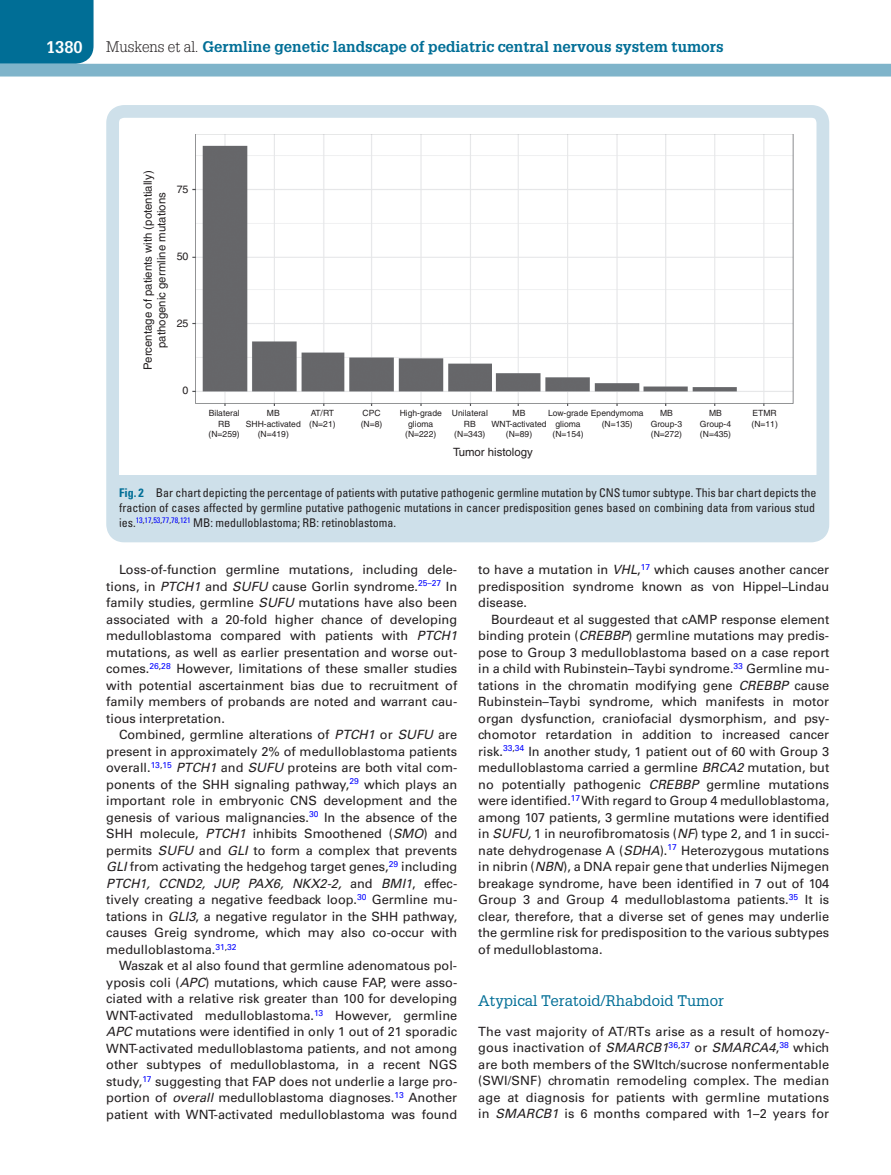
<style>
.page{position:relative;width:891px;height:1175px;background:#fff}
.page>*{position:absolute;margin:0;border:0;box-sizing:border-box;transform-origin:0 0}
.t1{font:700 16.5px "Glypha LT Std";color:#fff}
.t2{font:700 15px "Glypha LT Std";color:#006e96}
.t3{font:15px "Glypha LT Std";color:#006e96}
.t4{font:12.75px/16.5px "Univers LT Std";color:#231f20;text-align:justify}
.t5{font:condensed 12px/15px "Univers LT Std";color:#231f20}
.t6{font:11.4px/13.6px "Helvetica";color:#231f20;text-align:center}
.t7{font:10.65px "Helvetica";color:#231f20}
.t8{font:8.55px/10.2px "Helvetica";color:#231f20;text-align:center}
.s1{font-weight:300;color:#231f20}
.s2{font-weight:700;color:#006e96}
.s3{font-style:italic}
</style>
<div class="page">
<div style="left:0;top:0;width:94px;height:64px;background:#006e96"></div>
<div style="left:0;top:64px;width:891px;height:12px;background:#7fb4ca"></div>
<div style="left:110px;top:475px;width:716px;height:59px;background:#cee0ea"></div>
<img style="left:193px;top:134px;width:601px;height:272px">
<div style="left:106px;top:105px;width:723px;height:437px;border:13px solid #cee0ea;border-radius:12px"></div>
<p class="t1" style="left:46px;top:37px;width:38px">1380</p>
<p class="t2" style="left:106px;top:37px;width:619px"><span class="s1">Muskens et al.</span> Germline genetic landscape of pediatric central nervous system tumors</p>
<p class="t6" style="left:141px;top:370px;width:201px;rotate:-90deg">Percentage of patients with (potentially) pathogenic germline mutations</p>
<p class="t7" style="left:177px;top:183px;width:13px">75</p>
<p class="t7" style="left:177px;top:250px;width:13px">50</p>
<p class="t7" style="left:177px;top:317px;width:13px">25</p>
<p class="t7" style="left:183px;top:384px;width:7px">0</p>
<p class="t8" style="left:209px;top:408px;width:33px">Bilateral<br>RB (N=259)</p>
<p class="t8" style="left:246px;top:408px;width:56px">MB<br>SHH-activated (N=419)</p>
<p class="t8" style="left:309px;top:408px;width:28px;text-align:left">AT/RT (N=21)</p>
<p class="t8" style="left:361px;top:408px;width:23px;text-align:left">CPC (N=8)</p>
<p class="t8" style="left:400px;top:408px;width:44px">High-grade glioma (N=222)</p>
<p class="t8" style="left:452px;top:408px;width:38px">Unilateral<br>RB (N=343)</p>
<p class="t8" style="left:491px;top:408px;width:57px">MB<br>WNT-activated (N=89)</p>
<p class="t6" style="left:453px;top:445px;width:81px">Tumor histology</p>
<p class="t8" style="left:602px;top:408px;width:43px;text-align:left;text-indent:-54px">Low-grade Ependymoma (N=135)</p>
<p class="t8" style="left:651px;top:408px;width:33px">MB<br>Group-3 (N=272)</p>
<p class="t8" style="left:553px;top:418px;width:33px">glioma (N=154)</p>
<p class="t8" style="left:700px;top:408px;width:33px">MB<br>Group-4 (N=435)</p>
<p class="t8" style="left:752px;top:408px;width:28px;text-align:left">ETMR (N=11)</p>
<p class="t5" style="left:119px;top:484px;width:699px"><span class="s2">Fig. 2</span> Bar chart depicting the percentage of patients with putative pathogenic germline mutation by CNS tumor subtype. This bar chart depicts the fraction of cases affected by germline putative pathogenic mutations in cancer predisposition genes based on combining data from various stud ies.<sup>13</sup><sup>,</sup><sup>17</sup><sup>,</sup><sup>53</sup><sup>,</sup><sup>77</sup><sup>,</sup><sup>78</sup><sup>,</sup><sup>121</sup> MB: medulloblastoma; RB: retinoblastoma.</p>
<p class="t4" style="left:106px;top:561px;width:353px;text-indent:13px">Loss-of-function germline mutations, including dele&shy;tions, in <span class="s3">PTCH1</span> and <span class="s3">SUFU</span> cause Gorlin syndrome.<sup>25–27</sup> In family studies, germline <span class="s3">SUFU</span> mutations have also been associated with a 20-fold higher chance of developing medulloblastoma compared with patients with <span class="s3">PTCH1 </span>mutations, as well as earlier presentation and worse out&shy;comes.<sup>26</sup><sup>,</sup><sup>28</sup> However, limitations of these smaller studies with potential ascertainment bias due to recruitment of family members of probands are noted and warrant cau&shy;tious interpretation.</p>
<p class="t4" style="left:106px;top:726px;width:353px;text-indent:13px">Combined, germline alterations of <span class="s3">PTCH1</span> or <span class="s3">SUFU</span> are present in approximately 2% of medulloblastoma patients overall.<sup>13</sup><sup>,</sup><sup>15</sup> <span class="s3">PTCH1</span> and <span class="s3">SUFU</span> proteins are both vital com&shy;ponents of the SHH signaling pathway,<sup>29</sup> which plays an important role in embryonic CNS development and the genesis of various malignancies.<sup>30</sup> In the absence of the SHH molecule, <span class="s3">PTCH1</span> inhibits Smoothened (<span class="s3">SMO</span>) and permits <span class="s3">SUFU</span> and <span class="s3">GLI</span> to form a complex that prevents <span class="s3">GLI</span> from activating the hedgehog target genes,<sup>29</sup> including <span class="s3">PTCH1, CCND2, JUP, PAX6, NKX2-2,</span> and <span class="s3">BMI1</span>, effec&shy;tively creating a negative feedback loop.<sup>30</sup> Germline mu&shy;tations in <span class="s3">GLI3</span>, a negative regulator in the SHH pathway, causes Greig syndrome, which may also co-occur with medulloblastoma.<sup>31</sup><sup>,</sup><sup>32</sup></p>
<p class="t4" style="left:106px;top:957px;width:353px;text-indent:13px">Waszak et al also found that germline adenomatous pol&shy;yposis coli (<span class="s3">APC</span>) mutations, which cause FAP, were asso&shy;ciated with a relative risk greater than 100 for developing WNT-activated medulloblastoma.<sup>13</sup> However, germline <span class="s3">APC</span> mutations were identified in only 1 out of 21 sporadic WNT-activated medulloblastoma patients, and not among other subtypes of medulloblastoma, in a recent NGS study,<sup>17</sup> suggesting that FAP does not underlie a large pro&shy;portion of <span class="s3">overall</span> medulloblastoma diagnoses.<sup>13</sup> Another patient with WNT-activated medulloblastoma was found</p>
<p class="t4" style="left:478px;top:561px;width:353px">to have a mutation in <span class="s3">VHL</span>,<sup>17</sup> which causes another cancer predisposition syndrome known as von Hippel–Lindau disease.</p>
<p class="t4" style="left:478px;top:611px;width:353px;text-indent:13px">Bourdeaut et al suggested that cAMP response element binding protein (<span class="s3">CREBBP</span>) germline mutations may predis&shy;pose to Group 3 medulloblastoma based on a case report in a child with Rubinstein–Taybi syndrome.<sup>33</sup> Germline mu&shy;tations in the chromatin modifying gene <span class="s3">CREBBP</span> cause Rubinstein–Taybi syndrome, which manifests in motor organ dysfunction, craniofacial dysmorphism, and psy&shy;chomotor retardation in addition to increased cancer risk.<sup>33</sup><sup>,</sup><sup>34</sup> In another study, 1 patient out of 60 with Group 3 medulloblastoma carried a germline <span class="s3">BRCA2</span> mutation, but no potentially pathogenic <span class="s3">CREBBP</span> germline mutations were identified.<sup>17</sup> With regard to Group 4 medulloblastoma, among 107 patients, 3 germline mutations were identified in <span class="s3">SUFU,</span> 1 in neurofibromatosis (<span class="s3">NF</span>) type 2, and 1 in succi&shy;nate dehydrogenase A (<span class="s3">SDHA</span>).<sup>17</sup> Heterozygous mutations in nibrin (<span class="s3">NBN</span>), a DNA repair gene that underlies Nijmegen breakage syndrome, have been identified in 7 out of 104<br>Group 3 and Group 4 medulloblastoma patients.<sup>35</sup> It is clear, therefore, that a diverse set of genes may underlie the germline risk for predisposition to the various subtypes of medulloblastoma.</p>
<p class="t3" style="left:478px;top:991px;width:247px">Atypical Teratoid/Rhabdoid Tumor</p>
<p class="t4" style="left:478px;top:1022px;width:353px">The vast majority of AT/RTs arise as a result of homozy&shy;gous inactivation of <span class="s3">SMARCB1</span><sup>36</sup><sup>,</sup><sup>37</sup> or <span class="s3">SMARCA4</span>,<sup>38</sup> which are both members of the SWItch/sucrose nonfermentable (SWI/SNF) chromatin remodeling complex. The median age at diagnosis for patients with germline mutations in <span class="s3">SMARCB1</span> is 6 months compared with 1–2 years for</p>
</div>
